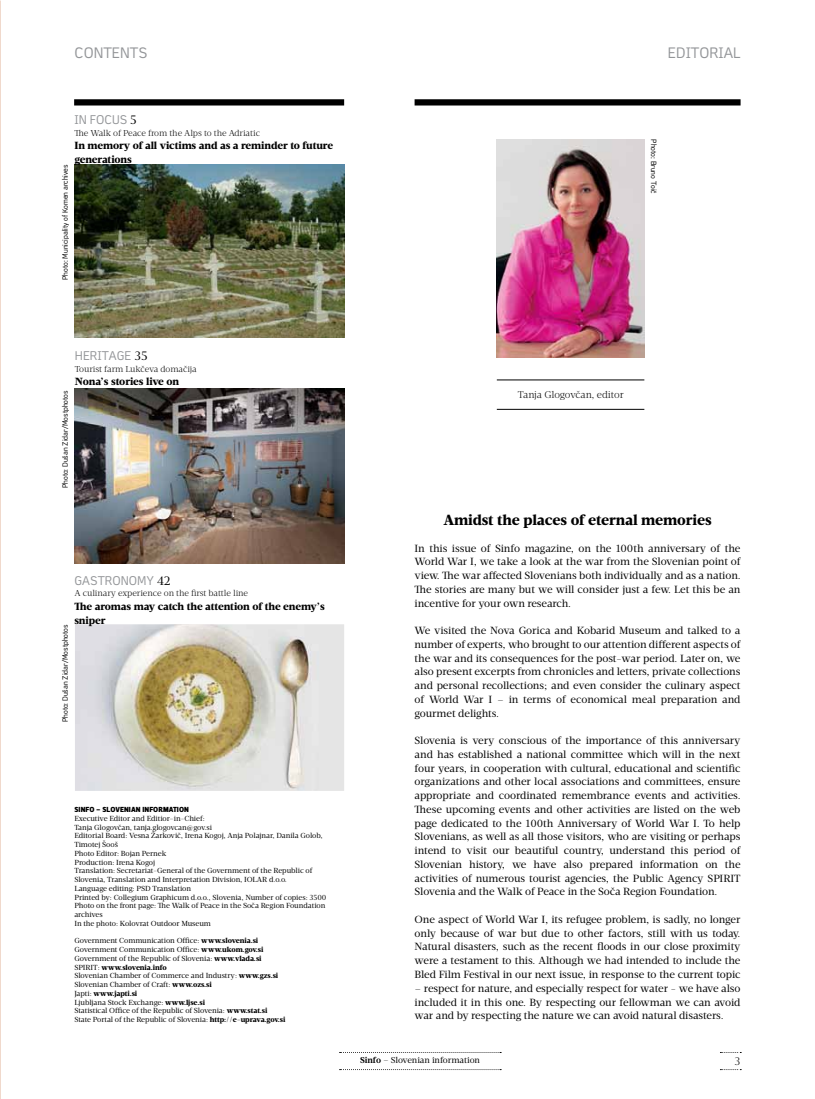
<style>
.page{position:relative;width:815px;height:1099px;background:#fff}
.page>*{position:absolute;margin:0;border:0;box-sizing:border-box;transform-origin:0 0}
.t1{font:900 15px "Velino Text";letter-spacing:-.01em;color:#000}
.t2{font:15px "Copy";color:#939598}
.t3{font:12.5px "Copy";color:#939598}
.t4{font:300 11.25px "Velino Text";color:#000}
.t5{font:10.62px/13.8px "Velino Text";letter-spacing:-.005em;color:#000;text-align:justify}
.t6{font:900 10.62px/13.8px "Velino Text";letter-spacing:-.01em;color:#000}
.t7{font:300 10px "Velino Text";letter-spacing:-.01em;color:#000}
.t8{font:300 8.75px "Velino Text";letter-spacing:-.005em;color:#000}
.t9{font:8.75px "Velino Text";letter-spacing:-.005em;color:#000}
.t10{font:7.5px/8.8px "Velino Text";letter-spacing:-.005em;color:#000}
.t11{font:7.5px "Copy";color:#000}
.t12{font:900 7.5px "Velino Sans";letter-spacing:.005em;color:#000}
.s1{font-family:"Velino Text";color:#000}
.s2{font-weight:900}
.s3{font-weight:700}
</style>
<div class="page">
<svg style="left:340px;top:1052px;width:161px;height:1px"></svg>
<svg style="left:720px;top:1052px;width:21px;height:1px"></svg>
<svg style="left:720px;top:1069px;width:21px;height:1px"></svg>
<svg style="left:340px;top:1069px;width:161px;height:1px"></svg>
<div style="left:415px;top:99px;width:326px;height:6px;background:#000"></div>
<hr style="left:497px;top:379px;width:147px;height:1px;background:#000">
<hr style="left:497px;top:409px;width:147px;height:1px;background:#000">
<img style="left:497px;top:139px;width:148px;height:218px">
<div style="left:74px;top:99px;width:270px;height:6px;background:#000"></div>
<img style="left:74px;top:164px;width:270px;height:173px">
<img style="left:75px;top:624px;width:269px;height:166px">
<img style="left:75px;top:389px;width:269px;height:174px">
<img style="left:0;top:1020px;width:1px;height:78px">
<svg style="left:0;top:0;width:1px;height:1020px"></svg>
<h1 class="t2" style="left:74px;top:44px;width:75px">CONTENTS</h1>
<h1 class="t2" style="left:668px;top:44px;width:74px">EDITORIAL</h1>
<p class="t3" style="left:74px;top:113px;width:64px">IN FOCUS <span class="s1">5</span></p>
<p class="t8" style="left:74px;top:127px;width:187px">The Walk of Peace from the Alps to the Adriatic</p>
<p class="t6" style="left:74px;top:139px;width:260px">In memory of all victims and as a reminder to future generations</p>
<p class="t11" style="left:61px;top:280px;width:117px;rotate:-90deg">PHOTO: MUNICIPALITY OF KOMEN ARCHIVES</p>
<p class="t11" style="left:658px;top:139px;width:56px;rotate:90deg">PHOTO: BRUNO TOIČ</p>
<p class="t3" style="left:75px;top:349px;width:74px">HERITAGE <span class="s1">35</span></p>
<p class="t8" style="left:75px;top:363px;width:123px">Tourist farm Lukčeva domačija</p>
<p class="t6" style="left:75px;top:375px;width:106px">Nona’s stories live on</p>
<p class="t11" style="left:61px;top:488px;width:99px;rotate:-90deg">PHOTO: DUŠAN ZIDAR/MOSTPHOTOS</p>
<p class="t3" style="left:74px;top:573px;width:98px">GASTRONOMY <span class="s1">42</span></p>
<p class="t8" style="left:74px;top:588px;width:175px">A culinary experience on the first battle line</p>
<p class="t6" style="left:74px;top:599px;width:252px">The aromas may catch the attention of the enemy’s sniper</p>
<p class="t11" style="left:61px;top:722px;width:99px;rotate:-90deg">PHOTO: DUŠAN ZIDAR/MOSTPHOTOS</p>
<p class="t12" style="left:74px;top:804px;width:116px">SINFO – SLOVENIAN INFORMATION</p>
<p class="t10" style="left:74px;top:813px;width:254px">Executive Editor and Editior–in-Chief:<br>Tanja Glogovčan, tanja.glogovcan@gov.si<br>Editorial Board: Vesna Žarkovič, Irena Kogoj, Anja Polajnar, Danila Golob, Timotej Šooš<br>Photo Editor: Bojan Pernek<br>Production: Irena Kogoj<br>Translation: Secretariat-General of the Government of the Republic of Slovenia, Translation and Interpretation Division, IOLAR d.o.o.<br>Language editing: PSD Translation<br>Printed by: Collegium Graphicum d.o.o., Slovenia, Number of copies: 3500<br>Photo on the front page: The Walk of Peace in the Soča Region Foundation archives<br>In the photo: Kolovrat Outdoor Museum</p>
<p class="t10" style="left:74px;top:936px;width:212px">Government Communication Office: <span class="s2">www.slovenia.si </span>Government Communication Office: <span class="s2">www.ukom.gov.si </span>Government of the Republic of Slovenia: <span class="s2">www.vlada.si </span>SPIRIT: <span class="s2">www.slovenia.info<br></span>Slovenian Chamber of Commerce and Industry: <span class="s2">www.gzs.si </span>Slovenian Chamber of Craft: <span class="s2">www.ozs.si<br></span>Japti: <span class="s2">www.japti.si<br></span>Ljubljana Stock Exchange: <span class="s2">www.ljse.si<br></span>Statistical Office of the Republic of Slovenia: <span class="s2">www.stat.si </span>State Portal of the Republic of Slovenia: <span class="s2">http://e-uprava.gov.si</span></p>
<p class="t7" style="left:518px;top:388px;width:107px">Tanja Glogovčan, editor</p>
<h1 class="t1" style="left:443px;top:511px;width:270px">Amidst the places of eternal memories</h1>
<p class="t5" style="left:415px;top:541px;width:328px">In this issue of Sinfo magazine, on the 100th anniversary of the World War I, we take a look at the war from the Slovenian point of view. The war affected Slovenians both individually and as a nation.<br>The stories are many but we will consider just a few. Let this be an incentive for your own research.</p>
<p class="t5" style="left:415px;top:623px;width:328px">We visited the Nova Gorica and Kobarid Museum and talked to a number of experts, who brought to our attention different aspects of the war and its consequences for the post-war period. Later on, we also present excerpts from chronicles and letters, private collections and personal recollections; and even consider the culinary aspect of World War I – in terms of economical meal preparation and gourmet delights.</p>
<p class="t5" style="left:415px;top:733px;width:328px">Slovenia is very conscious of the importance of this anniversary and has established a national committee which will in the next four years, in cooperation with cultural, educational and scientific organizations and other local associations and committees, ensure appropriate and coordinated remembrance events and activities.<br>These upcoming events and other activities are listed on the web page dedicated to the 100th Anniversary of World War I. To help Slovenians, as well as all those visitors, who are visiting or perhaps intend to visit our beautiful country, understand this period of Slovenian history, we have also prepared information on the activities of numerous tourist agencies, the Public Agency SPIRIT Slovenia and the Walk of Peace in the Soča Region Foundation.</p>
<p class="t5" style="left:415px;top:912px;width:328px">One aspect of World War I, its refugee problem, is sadly, no longer only because of war but due to other factors, still with us today.<br>Natural disasters, such as the recent floods in our close proximity were a testament to this. Although we had intended to include the Bled Film Festival in our next issue, in response to the current topic</p>
<p class="t5" style="left:415px;top:981px;width:328px">– respect for nature, and especially respect for water - we have also included it in this one. By respecting our fellowman we can avoid war and by respecting the nature we can avoid natural disasters.</p>
<p class="t9" style="left:360px;top:1055px;width:121px"><span class="s3">Sinfo</span> – Slovenian information</p>
<p class="t4" style="left:735px;top:1054px;width:7px">3</p>
</div>
